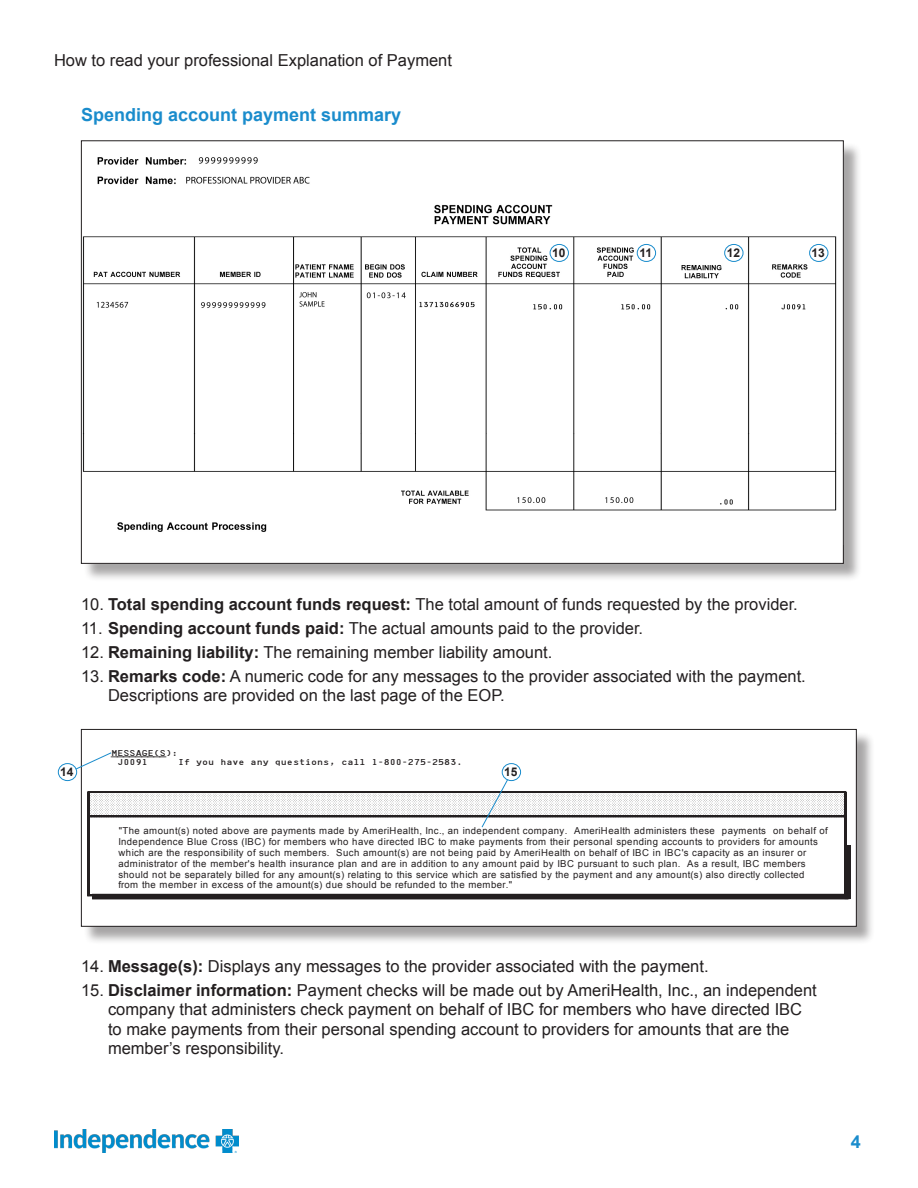
<style>
.page{position:relative;width:918px;height:1188px;background:#fff}
.page>*{position:absolute;margin:0;border:0;box-sizing:border-box;transform-origin:0 0}
.t1{font:700 18px "Arial";color:#1a8ccc}
.Numbered_List{font:16.5px/19.5px "Arial";color:#231f20}
.t2{font:700 12px "Arial";color:#231f20}
.t3{font:500 10.05px/9.1px "Gothic Box";color:#231f20}
.t4{font:10.05px "Myriad Pro";color:#231f20}
.t5{font:10.05px "Myriad Pro";letter-spacing:.1em;color:#231f20}
.t6{font:9.6px/10.9px "Arial";letter-spacing:.045em;color:#231f20}
.t7{font:700 9.6px "Arial";letter-spacing:-.005em;color:#231f20}
.s1{font-weight:700}
</style>
<div class="page">
<img style="left:54px;top:1129px;width:185px;height:24px">
<div style="left:83px;top:143px;width:779px;height:439px;background:#231f20;opacity:.4"></div>
<div style="left:81px;top:141px;width:762px;height:422px;background:#fff"></div>
<img style="left:83px;top:157px;width:754px;height:375px">
<div style="left:550px;top:244px;width:18px;height:17px;background:#fff;border-radius:50%"></div>
<div style="left:550px;top:244px;width:19px;height:18px;border:1px solid #1a8ccc;border-radius:50%"></div>
<div style="left:637px;top:244px;width:19px;height:17px;background:#fff;border-radius:50%"></div>
<div style="left:637px;top:244px;width:19px;height:18px;border:1px solid #1a8ccc;border-radius:50%"></div>
<div style="left:725px;top:244px;width:18px;height:17px;background:#fff;border-radius:50%"></div>
<div style="left:724px;top:244px;width:19px;height:18px;border:1px solid #1a8ccc;border-radius:50%"></div>
<div style="left:810px;top:244px;width:18px;height:17px;background:#fff;border-radius:50%"></div>
<div style="left:809px;top:244px;width:19px;height:18px;border:1px solid #1a8ccc;border-radius:50%"></div>
<div style="left:83px;top:731px;width:792px;height:214px;background:#231f20;opacity:.4"></div>
<div style="left:81px;top:729px;width:775px;height:197px;background:#fff"></div>
<img style="left:90px;top:793px;width:755px;height:26px">
<hr style="left:850px;top:845px;width:1px;height:54px;background:#231f20">
<div style="left:845px;top:846px;width:5px;height:53px;background:#231f20"></div>
<div style="left:88px;top:792px;width:757px;height:1px;border:1px solid #231f20"></div>
<hr style="left:88px;top:817px;width:757px;height:1px;background:#231f20">
<div style="left:88px;top:816px;width:757px;height:1px;border:1px solid #231f20"></div>
<hr style="left:89px;top:792px;width:1px;height:104px;background:#231f20">
<hr style="left:88px;top:792px;width:1px;height:104px;background:#231f20">
<hr style="left:93px;top:899px;width:755px;height:1px;background:#231f20">
<div style="left:92px;top:894px;width:756px;height:5px;border:1px solid #231f20"></div>
<hr style="left:846px;top:792px;width:1px;height:104px;background:#231f20">
<div style="left:845px;top:792px;width:1px;height:104px;border:1px solid #231f20"></div>
<svg style="left:845px;top:894px;width:5px;height:6px"></svg>
<hr style="left:88px;top:896px;width:757px;height:1px;background:#231f20">
<hr style="left:88px;top:895px;width:758px;height:1px;background:#231f20">
<div style="left:81px;top:729px;width:776px;height:198px;border:1px solid #231f20"></div>
<svg style="left:73px;top:752px;width:39px;height:19px"></svg>
<div style="left:58px;top:764px;width:19px;height:17px;background:#fff;border-radius:50%"></div>
<div style="left:58px;top:763px;width:19px;height:18px;border:1px solid #1a8ccc;border-radius:50%"></div>
<svg style="left:481px;top:768px;width:33px;height:60px"></svg>
<div style="left:502px;top:764px;width:19px;height:17px;background:#fff;border-radius:50%"></div>
<div style="left:502px;top:763px;width:19px;height:18px;border:1px solid #1a8ccc;border-radius:50%"></div>
<p class="Numbered_List" style="left:54px;top:51px;width:400px">How to read your professional Explanation of Payment</p>
<p class="t1" style="left:81px;top:103px;width:322px">Spending account payment summary</p>
<p class="t2" style="left:552px;top:245px;width:15px">10</p>
<p class="t2" style="left:640px;top:245px;width:14px">11</p>
<p class="t2" style="left:727px;top:245px;width:15px">12</p>
<p class="t2" style="left:812px;top:245px;width:15px">13</p>
<p class="Numbered_List" style="left:81px;top:594px;width:718px">10. <span class="s1">Total spending account funds request:</span> The total amount of funds requested by the provider.</p>
<p class="Numbered_List" style="left:81px;top:618px;width:564px">11. <span class="s1">Spending account funds paid:</span> The actual amounts paid to the provider.</p>
<p class="Numbered_List" style="left:81px;top:642px;width:473px">12. <span class="s1">Remaining liability:</span> The remaining member liability amount.</p>
<p class="Numbered_List" style="left:108px;top:666px;width:699px;text-indent:-27px">13. <span class="s1">Remarks code:</span> A numeric code for any messages to the provider associated with the payment.<br>Descriptions are provided on the last page of the EOP.</p>
<p class="t5" style="left:204px;top:672px;width:62px">9999999999</p>
<p class="t3" style="left:767px;top:676px;width:8px">4</p>
<p class="t4" style="left:192px;top:692px;width:131px">PROFESSIONAL PROVIDER ABC</p>
<p class="t7" style="left:109px;top:673px;width:86px">Provider Number:</p>
<p class="t7" style="left:726px;top:673px;width:24px">Page</p>
<p class="t7" style="left:780px;top:673px;width:10px">of</p>
<p class="t7" style="left:109px;top:691px;width:76px">Provider Name:</p>
<p class="t3" style="left:111px;top:748px;width:68px">MESSAGE(S):</p>
<p class="t3" style="left:118px;top:748px;width:50px;text-indent:-6px">_________<br>J0091</p>
<p class="t3" style="left:178px;top:757px;width:286px">If you have any questions, call 1-800-275-2583.</p>
<p class="t2" style="left:60px;top:764px;width:15px">14</p>
<p class="t2" style="left:504px;top:764px;width:15px">15</p>
<p class="t6" style="left:118px;top:825px;width:711px">"The amount(s) noted above are payments made by AmeriHealth, Inc., an independent company. AmeriHealth administers these payments on behalf of Independence Blue Cross (IBC) for members who have directed IBC to make payments from their personal spending accounts to providers for amounts which are the responsibility of such members. Such amount(s) are not being paid by AmeriHealth on behalf of IBC in IBC's capacity as an insurer or administrator of the member's health insurance plan and are in addition to any amount paid by IBC pursuant to such plan. As a result, IBC members should not be separately billed for any amount(s) relating to this service which are satisfied by the payment and any amount(s) also directly collected<br>from the member in excess of the amount(s) due should be refunded to the member."</p>
<p class="Numbered_List" style="left:81px;top:957px;width:629px">14. <span class="s1">Message(s):</span> Displays any messages to the provider associated with the payment.</p>
<p class="Numbered_List" style="left:108px;top:981px;width:710px;text-indent:-27px">15. <span class="s1">Disclaimer information:</span> Payment checks will be made out by AmeriHealth, Inc., an independent company that administers check payment on behalf of IBC for members who have directed IBC to make payments from their personal spending account to providers for amounts that are the member’s responsibility.</p>
<p class="t1" style="left:851px;top:1129px;width:12px">4</p>
</div>
